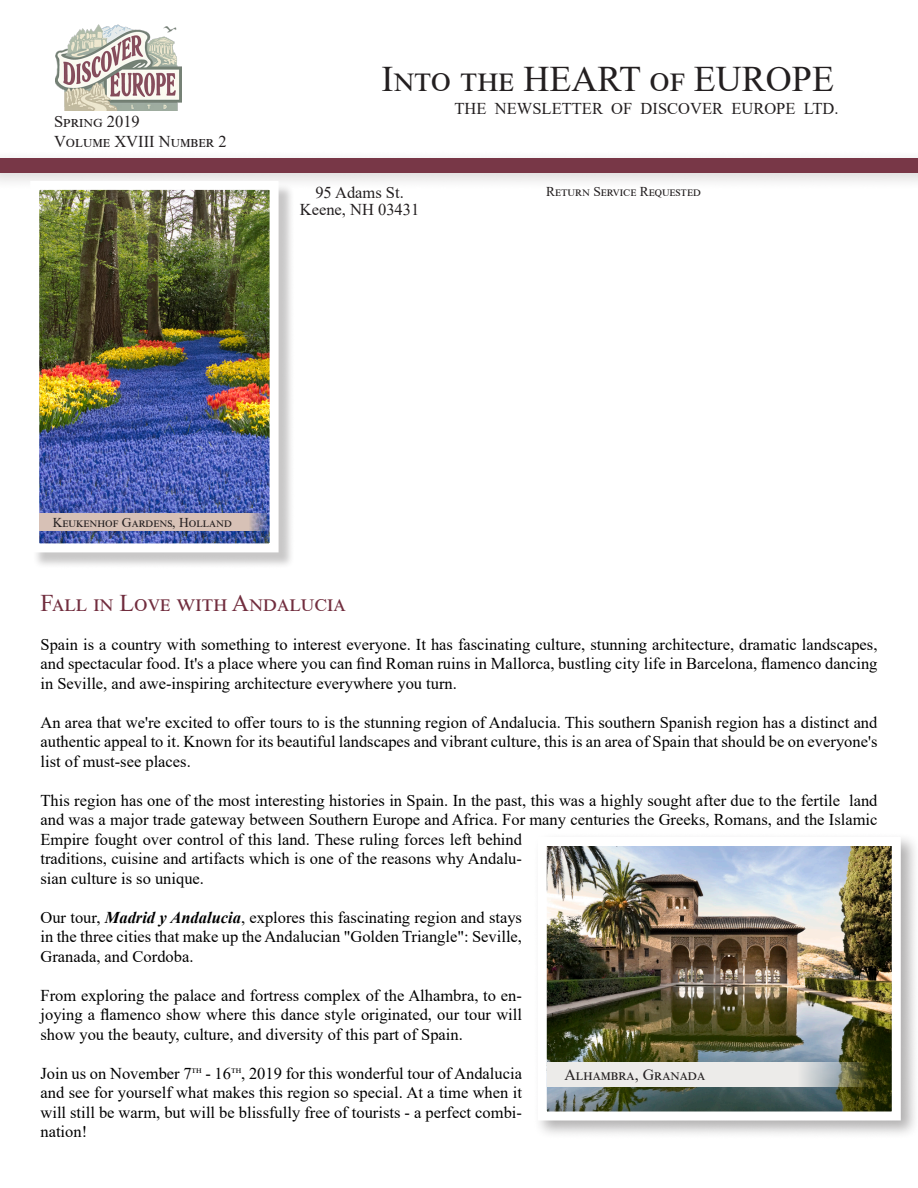
<style>
.page{position:relative;width:918px;height:1188px;background:#fff}
.page>*{position:absolute;margin:0;border:0;box-sizing:border-box;transform-origin:0 0}
.t1{font:36px "Times New Roman";color:#231f20}
.t2{font:24px "Times New Roman";letter-spacing:.035em;color:#712d3e}
.t3{font:16.5px/19.5px "Times New Roman";color:#000;text-align:justify}
.t4{font:16.5px "Times New Roman";color:#231f20}
.t5{font:15.9px "Times New Roman";color:#231f20}
.t6{font:13.5px "Times New Roman";color:#231f20}
.s1{font-weight:700;font-style:italic}
</style>
<div class="page">
<div style="left:0;top:147px;width:918px;height:46px;background:#231f20;opacity:.2"></div>
<div style="left:0;top:158px;width:918px;height:15px;background:#783747"></div>
<img style="left:55px;top:25px;width:126px;height:86px">
<div style="left:33px;top:183px;width:262px;height:386px;background:#231f20;opacity:.25"></div>
<img style="left:40px;top:191px;width:229px;height:351px">
<div style="left:30px;top:181px;width:249px;height:371px;border:9px solid #fff"></div>
<div style="left:39px;top:514px;width:229px;height:17px;background:#d7c1b6"></div>
<div style="left:533px;top:832px;width:385px;height:308px;background:#231f20;opacity:.35"></div>
<img style="left:548px;top:847px;width:343px;height:263px">
<div style="left:538px;top:837px;width:363px;height:283px;border:9px solid #fff"></div>
<svg style="left:547px;top:1062px;width:324px;height:24px;background:#d8d9d4"></svg>
<p class="t4" style="left:54px;top:110px;width:87px">Spring 2019</p>
<p class="t4" style="left:54px;top:130px;width:174px">Volume XVIII Number 2</p>
<p class="t1" style="left:381px;top:54px;width:454px">Into the HEART of EUROPE</p>
<p class="t4" style="left:455px;top:97px;width:385px">THE NEWSLETTER OF DISCOVER EUROPE LTD.</p>
<p class="t4" style="left:315px;top:181px;width:90px">95 Adams St.</p>
<p class="t4" style="left:300px;top:198px;width:121px">Keene, NH 03431</p>
<p class="t6" style="left:546px;top:182px;width:156px">Return Service Requested</p>
<p class="t6" style="left:53px;top:513px;width:181px">Keukenhof Gardens, Holland</p>
<p class="t2" style="left:40px;top:586px;width:305px">Fall in Love with Andalucia</p>
<p class="t3" style="left:40px;top:634px;width:839px">Spain is a country with something to interest everyone. It has fascinating culture, stunning architecture, dramatic landscapes, and spectacular food. It's a place where you can find Roman ruins in Mallorca, bustling city life in Barcelona, flamenco dancing in Seville, and awe-inspiring architecture everywhere you turn.</p>
<p class="t3" style="left:40px;top:712px;width:839px">An area that we're excited to offer tours to is the stunning region of Andalucia. This southern Spanish region has a distinct and authentic appeal to it. Known for its beautiful landscapes and vibrant culture, this is an area of Spain that should be on everyone's list of must-see places.</p>
<p class="t3" style="left:40px;top:790px;width:839px;text-align:left">This region has one of the most interesting histories in Spain. In the past, this was a highly sought after due to the fertile land and was a major trade gateway between Southern Europe and Africa. For many centuries the Greeks, Romans, and the Islamic Empire fought over control of this land. These ruling forces left behind<br>traditions, cuisine and artifacts which is one of the reasons why Andalu-<br>sian culture is so unique.</p>
<p class="t3" style="left:40px;top:907px;width:483px">Our tour, <span class="s1">Madrid y Andalucia</span>, explores this fascinating region and stays in the three cities that make up the Andalucian "Golden Triangle": Seville, Granada, and Cordoba.</p>
<p class="t3" style="left:40px;top:985px;width:483px">From exploring the palace and fortress complex of the Alhambra, to en&shy;joying a flamenco show where this dance style originated, our tour will show you the beauty, culture, and diversity of this part of Spain.</p>
<p class="t3" style="left:40px;top:1063px;width:483px">Join us on November 7<sup>th</sup> - 16<sup>th</sup>, 2019 for this wonderful tour of Andalucia and see for yourself what makes this region so special. At a time when it will still be warm, but will be blissfully free of tourists - a perfect combi&shy;nation!</p>
<p class="t5" style="left:565px;top:1063px;width:142px">Alhambra, Granada</p>
</div>
